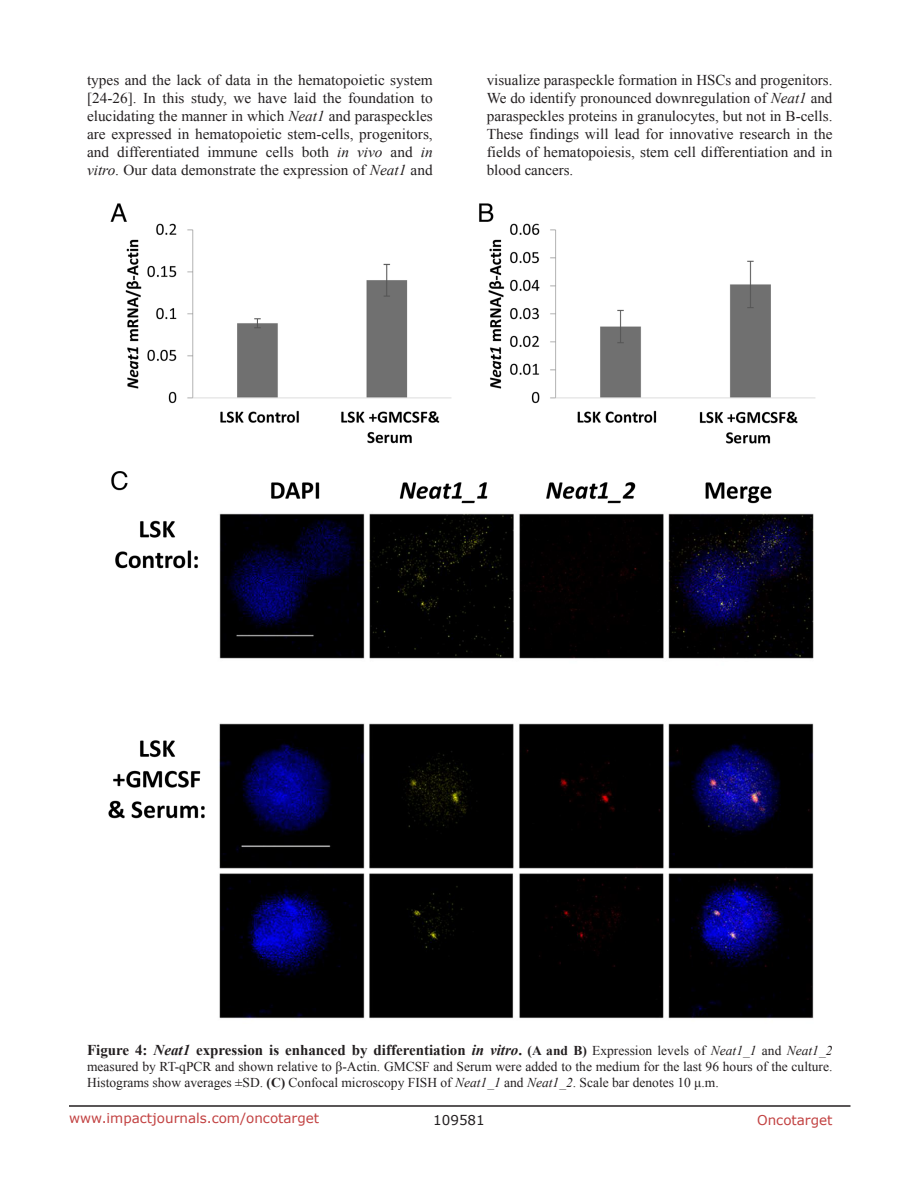
<style>
.page{position:relative;width:918px;height:1188px;background:#fff}
.page>*{position:absolute;margin:0;border:0;box-sizing:border-box;transform-origin:0 0}
.BodyText{font:15px/18px "Times New Roman";color:#231f20;text-align:justify}
.figuretext{font:700 15px "Times New Roman";color:#231f20}
.figuretext-2{font:13.5px/16.2px "Times New Roman";color:#231f20}
.t1{font:13.5px "Verdana";color:#c24141}
.t2{font:13.5px "Verdana";color:#231f20}
.s1{font-style:italic}
.s2{font-size:13.5px}
.s3{font-weight:400;font-size:13.5px}
.s4{font-weight:400;font-style:italic;font-size:13.5px}
.s5{font-weight:700}
</style>
<div class="page">
<hr style="left:69px;top:1105px;width:781px;height:2px;background:#231f20">
<img style="left:108px;top:203px;width:707px;height:816px">
<p class="BodyText" style="left:87px;top:71px;width:347px">types and the lack of data in the hematopoietic system [24-26]. In this study, we have laid the foundation to elucidating the manner in which <span class="s1">Neat1</span> and paraspeckles are expressed in hematopoietic stem-cells, progenitors, and differentiated immune cells both <span class="s1">in vivo</span> and <span class="s1">in vitro</span>. Our data demonstrate the expression of <span class="s1">Neat1</span> and</p>
<p class="BodyText" style="left:487px;top:71px;width:347px">visualize paraspeckle formation in HSCs and progenitors.<br>We do identify pronounced downregulation of <span class="s1">Neat1</span> and paraspeckles proteins in granulocytes, but not in B-cells.<br>These findings will lead for innovative research in the fields of hematopoiesis, stem cell differentiation and in blood cancers.</p>
<p class="figuretext" style="left:87px;top:1039px;width:747px">Figure 4: <span class="s1">Neat1</span> expression is enhanced by differentiation <span class="s1">in vitro</span>. <span class="s2">(A and B)</span> <span class="s3">Expression levels of</span> <span class="s4">Neat1_1</span> <span class="s3">and</span> <span class="s4">Neat1_2</span></p>
<p class="figuretext-2" style="left:87px;top:1058px;width:747px">measured by RT-qPCR and shown relative to β-Actin. GMCSF and Serum were added to the medium for the last 96 hours of the culture.<br>Histograms show averages ±SD. <span class="s5">(C)</span> Confocal microscopy FISH of <span class="s1">Neat1_1</span> and <span class="s1">Neat1_2</span>. Scale bar denotes 10 μ.m.</p>
<p class="t1" style="left:69px;top:1109px;width:252px">www.impactjournals.com/oncotarget</p>
<p class="t2" style="left:433px;top:1111px;width:53px">109581</p>
<p class="t1" style="left:757px;top:1111px;width:77px">Oncotarget</p>
</div>
